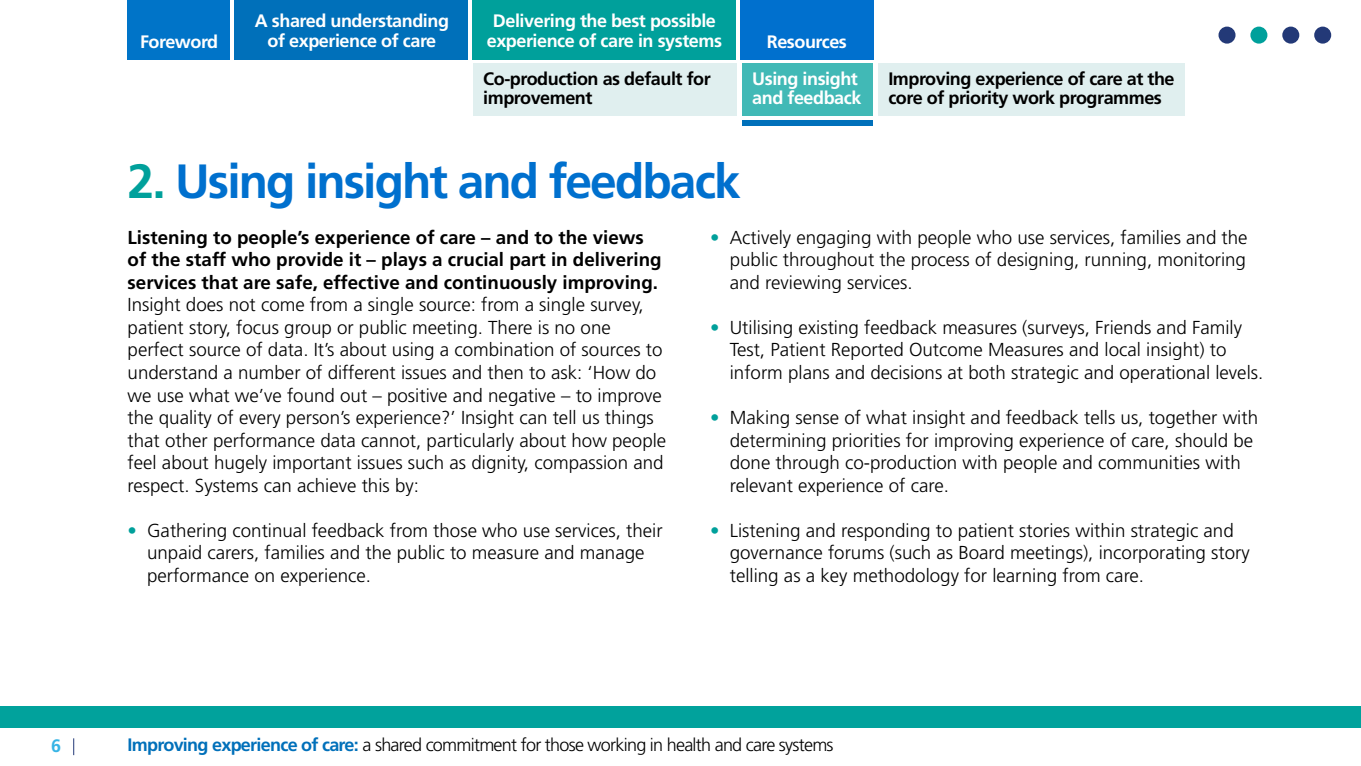
<style>
.page{position:relative;width:1361px;height:766px;background:#fff}
.page>*{position:absolute;margin:0;border:0;box-sizing:border-box;transform-origin:0 0}
.t1{font:700 48px "Frutiger LT Std";letter-spacing:-.04em;color:#0070ce}
.t2{font:300 18.75px/22.5px "Frutiger LT Std";color:#000}
.t3{font:700 18px/19.5px "Frutiger LT Std";letter-spacing:-.025em;color:#fff;text-align:center}
.t4{font:700 18px/19.5px "Frutiger LT Std";letter-spacing:-.025em;color:#000}
.t5{font:300 18px "Frutiger LT Std";letter-spacing:-.04em;color:#000}
.t6{font:700 18px "Frutiger LT Std";color:#37b4e5}
.s1{color:#00a09b}
.s2{font-weight:700}
.s3{font-weight:700;color:#0070ba}
</style>
<div class="page">
<svg style="left:73px;top:738px;width:1px;height:17px"></svg>
<div style="left:0;top:706px;width:1361px;height:21px;background:#01a29c"></div>
<div style="left:1282px;top:27px;width:17px;height:17px;background:#233977;border-radius:50%"></div>
<div style="left:1314px;top:27px;width:17px;height:17px;background:#233977;border-radius:50%"></div>
<div style="left:740px;top:0;width:134px;height:60px;background:#0070ce"></div>
<div style="left:234px;top:0;width:234px;height:60px;background:#0070ba"></div>
<div style="left:472px;top:0;width:264px;height:60px;background:#00a09b"></div>
<div style="left:128px;top:0;width:102px;height:60px;background:#0074c8"></div>
<div style="left:1250px;top:27px;width:17px;height:17px;background:#00a09b;border-radius:50%"></div>
<div style="left:1218px;top:27px;width:17px;height:17px;background:#233977;border-radius:50%"></div>
<div style="left:473px;top:64px;width:264px;height:52px;background:#e0efef"></div>
<div style="left:742px;top:64px;width:131px;height:52px;background:#41b9b6"></div>
<div style="left:878px;top:64px;width:306px;height:52px;background:#e0efef"></div>
<div style="left:742px;top:120px;width:131px;height:5px;background:#0070ba"></div>
<p class="t6" style="left:51px;top:734px;width:12px">6</p>
<p class="t3" style="left:255px;top:11px;width:196px">A shared understanding</p>
<p class="t3" style="left:267px;top:31px;width:170px">of experience of care</p>
<p class="t3" style="left:487px;top:11px;width:237px">Delivering the best possible experience of care in systems</p>
<p class="t3" style="left:140px;top:32px;width:80px">Foreword</p>
<p class="t3" style="left:767px;top:32px;width:82px">Resources</p>
<p class="t4" style="left:483px;top:69px;width:229px">Co-production as default for improvement</p>
<p class="t3" style="left:752px;top:69px;width:107px">Using insight</p>
<p class="t3" style="left:752px;top:88px;width:111px">and feedback</p>
<p class="t4" style="left:888px;top:69px;width:288px">Improving experience of care at the core of priority work programmes</p>
<p class="t1" style="left:128px;top:153px;width:615px"><span class="s1">2.</span> Using insight and feedback</p>
<p class="t2" style="left:730px;top:226px;width:519px;text-align:justify;text-indent:-20px"><span class="s1">•</span> Actively engaging with people who use services, families and the public throughout the process of designing, running, monitoring and reviewing services.</p>
<p class="t2" style="left:730px;top:316px;width:535px;text-indent:-20px"><span class="s1">•</span> Utilising existing feedback measures (surveys, Friends and Family<br>Test, Patient Reported Outcome Measures and local insight) to inform plans and decisions at both strategic and operational levels.</p>
<p class="t2" style="left:730px;top:406px;width:530px;text-indent:-20px"><span class="s1">•</span> Making sense of what insight and feedback tells us, together with determining priorities for improving experience of care, should be done through co-production with people and communities with relevant experience of care.</p>
<p class="t2" style="left:730px;top:519px;width:521px;text-indent:-20px"><span class="s1">•</span> Listening and responding to patient stories within strategic and governance forums (such as Board meetings), incorporating story telling as a key methodology for learning from care.</p>
<p class="t2" style="left:128px;top:226px;width:540px"><span class="s2">Listening to people’s experience of care – and to the views of the staff who provide it – plays a crucial part in delivering services that are safe, effective and continuously improving.<br></span>Insight does not come from a single source: from a single survey, patient story, focus group or public meeting. There is no one perfect source of data. It’s about using a combination of sources to understand a number of different issues and then to ask: ‘How do we use what we’ve found out – positive and negative – to improve the quality of every person’s experience?’ Insight can tell us things that other performance data cannot, particularly about how people feel about hugely important issues such as dignity, compassion and respect. Systems can achieve this by:</p>
<p class="t2" style="left:147px;top:519px;width:517px;text-indent:-20px"><span class="s1">•</span> Gathering continual feedback from those who use services, their unpaid carers, families and the public to measure and manage performance on experience.</p>
<p class="t5" style="left:128px;top:734px;width:707px"><span class="s3">Improving experience of care:</span> a shared commitment for those working in health and care systems</p>
</div>
